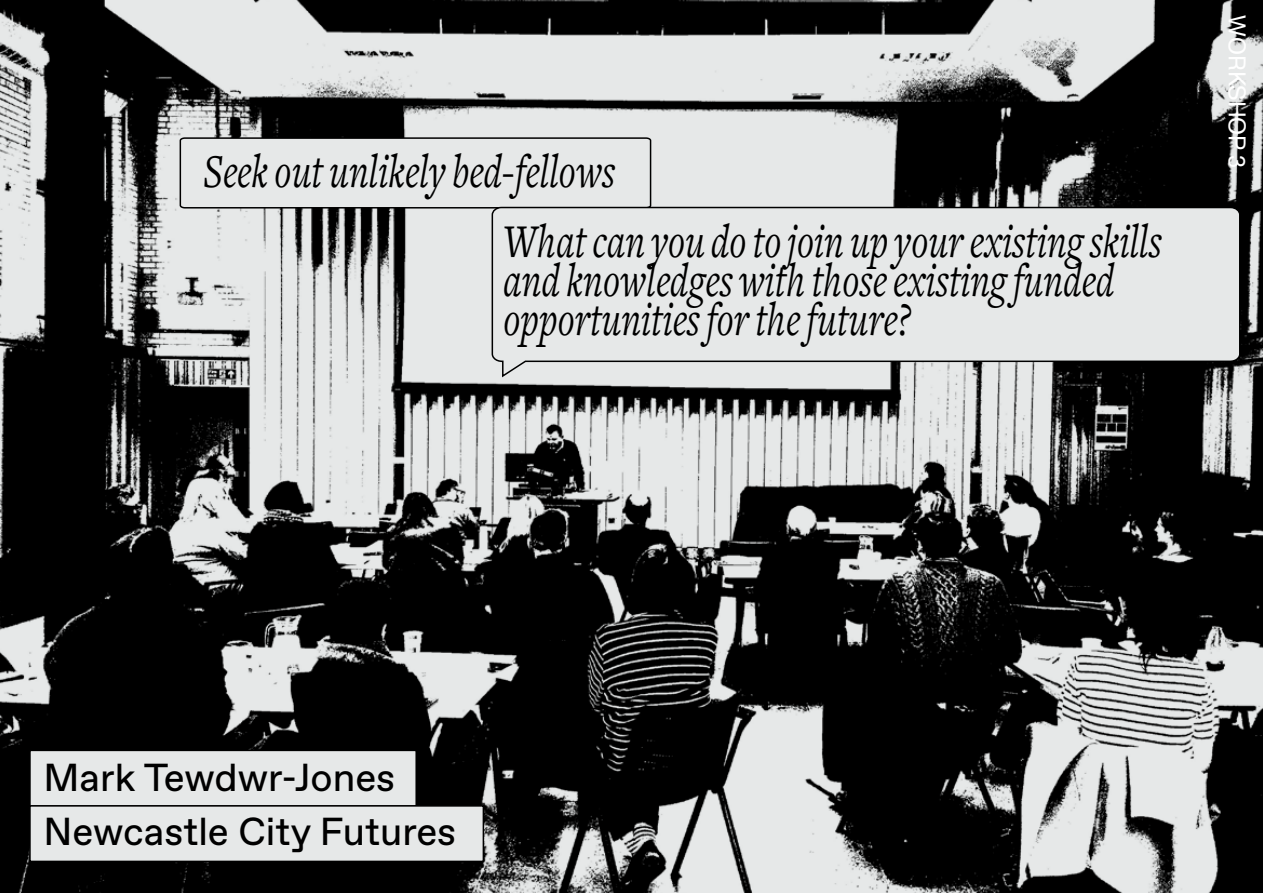
<style>
.page{position:relative;width:1263px;height:893px;background:#fff}
.page>*{position:absolute;margin:0;border:0;box-sizing:border-box;transform-origin:0 0}
.t1{font:italic 48.75px/69.6px "Freight Text";color:#000;scale:.8 1}
.t2{font:39px/54px "Favorit";color:#000}
.t3{font:24px "Monument Grotesk";color:#fff}
</style>
<div class="page">
<img style="left:0;top:0;width:1263px;height:893px">
<div style="left:29px;top:750px;width:388px;height:57px;background:#e6e8e8;border:2px solid #000"></div>
<div style="left:29px;top:805px;width:455px;height:57px;background:#e6e8e8;border:2px solid #000"></div>
<div style="left:179px;top:137px;width:473px;height:77px;background:#e6e8e8"></div>
<div style="left:491px;top:206px;width:750px;height:173px;background:#e6e8e8"></div>
<p class="t1" style="left:504px;top:138px;width:825px;text-indent:-300px">Seek out unlikely bed-fellows<br>What can you do to join up your existing skills</p>
<p class="t1" style="left:504px;top:261px;width:765px;line-height:39px">and knowledges with those existing funded opportunities for the future?</p>
<p class="t3" style="left:1254px;top:15px;width:154px;rotate:90deg">WORKSHOP 3</p>
<p class="t2" style="left:43px;top:750px;width:414px">Mark Tewdwr-Jones<br>Newcastle City Futures</p>
</div>
